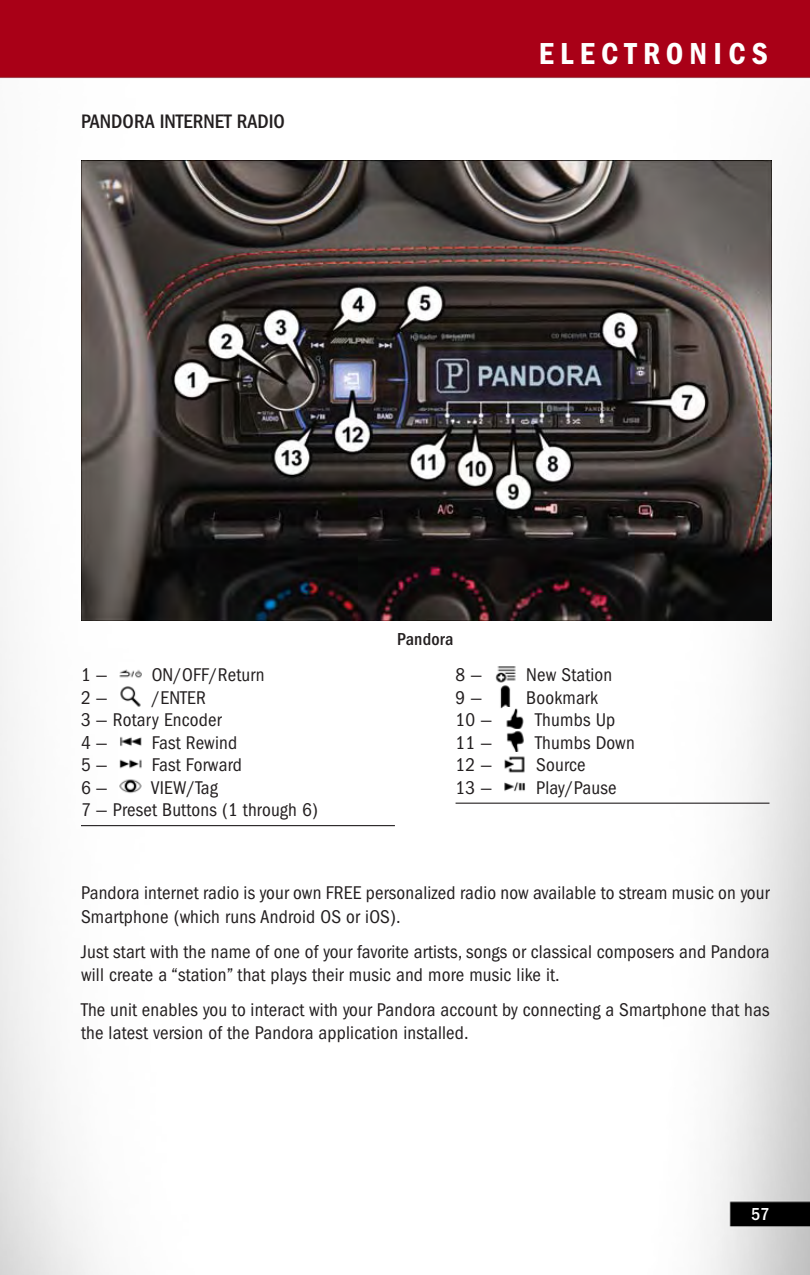
<style>
.page{position:relative;width:810px;height:1275px;background:#fff}
.page>*{position:absolute;margin:0;border:0;box-sizing:border-box;transform-origin:0 0}
.t1{font:31.5px "ITC Franklin Gothic Std Dm Cd";letter-spacing:.2em;color:#fff}
.t2{font:500 condensed 20.25px "ITC Franklin Gothic Std";color:#231f20}
.t3{font:condensed 19.12px/23.6px "ITC Franklin Gothic Std";letter-spacing:.01em;color:#231f20}
.t4{font:500 condensed 18px "ITC Franklin Gothic Std";letter-spacing:.01em;color:#231f20}
.t5{font:500 condensed 18px "ITC Franklin Gothic Std";color:#fff}
</style>
<div class="page">
<img style="left:0;top:0;width:810px;height:1275px">
<img style="left:81px;top:160px;width:690px;height:460px">
<hr style="left:81px;top:825px;width:314px;height:1px;background:#231f20">
<img style="left:119px;top:662px;width:23px;height:46px">
<img style="left:119px;top:730px;width:23px;height:44px">
<img style="left:119px;top:774px;width:23px;height:24px">
<hr style="left:456px;top:803px;width:314px;height:1px;background:#231f20">
<img style="left:493px;top:662px;width:24px;height:46px">
<img style="left:503px;top:707px;width:24px;height:67px">
<img style="left:503px;top:774px;width:24px;height:24px">
<p class="t2" style="left:81px;top:114px;width:205px">PANDORA INTERNET RADIO</p>
<h1 class="t1" style="left:539px;top:43px;width:231px">ELECTRONICS</h1>
<p class="t3" style="left:81px;top:665px;width:28px">1 —</p>
<p class="t3" style="left:152px;top:665px;width:114px">ON/OFF/Return</p>
<p class="t3" style="left:81px;top:687px;width:28px">2 —</p>
<p class="t3" style="left:81px;top:688px;width:142px;line-height:22.5px;text-indent:71px">/ENTER<br>3 — Rotary Encoder<br>4 —</p>
<p class="t3" style="left:152px;top:732px;width:87px">Fast Rewind</p>
<p class="t3" style="left:81px;top:755px;width:28px">5 —</p>
<p class="t3" style="left:152px;top:755px;width:92px">Fast Forward</p>
<p class="t3" style="left:81px;top:777px;width:28px">6 —</p>
<p class="t3" style="left:81px;top:778px;width:239px;line-height:22.5px;text-indent:70px">VIEW/Tag<br>7 — Preset Buttons (1 through 6)</p>
<p class="t4" style="left:397px;top:633px;width:58px">Pandora</p>
<p class="t3" style="left:456px;top:665px;width:28px">8 —</p>
<p class="t3" style="left:526px;top:665px;width:88px">New Station</p>
<p class="t3" style="left:456px;top:687px;width:28px">9 —</p>
<p class="t3" style="left:526px;top:687px;width:73px">Bookmark</p>
<p class="t3" style="left:456px;top:710px;width:38px">10 —</p>
<p class="t3" style="left:535px;top:710px;width:82px">Thumbs Up</p>
<p class="t3" style="left:456px;top:732px;width:38px">11 —</p>
<p class="t3" style="left:535px;top:732px;width:101px">Thumbs Down</p>
<p class="t3" style="left:456px;top:755px;width:38px">12 —</p>
<p class="t3" style="left:536px;top:755px;width:51px">Source</p>
<p class="t3" style="left:456px;top:777px;width:38px">13 —</p>
<p class="t3" style="left:536px;top:777px;width:82px">Play/Pause</p>
<p class="t3" style="left:81px;top:883px;width:690px">Pandora internet radio is your own FREE personalized radio now available to stream music on your<br>Smartphone (which runs Android OS or iOS).</p>
<p class="t3" style="left:81px;top:941px;width:690px">Just start with the name of one of your favorite artists, songs or classical composers and Pandora will create a “station” that plays their music and more music like it.</p>
<p class="t3" style="left:81px;top:999px;width:690px">The unit enables you to interact with your Pandora account by connecting a Smartphone that has the latest version of the Pandora application installed.</p>
<p class="t5" style="left:751px;top:1208px;width:20px">57</p>
</div>
